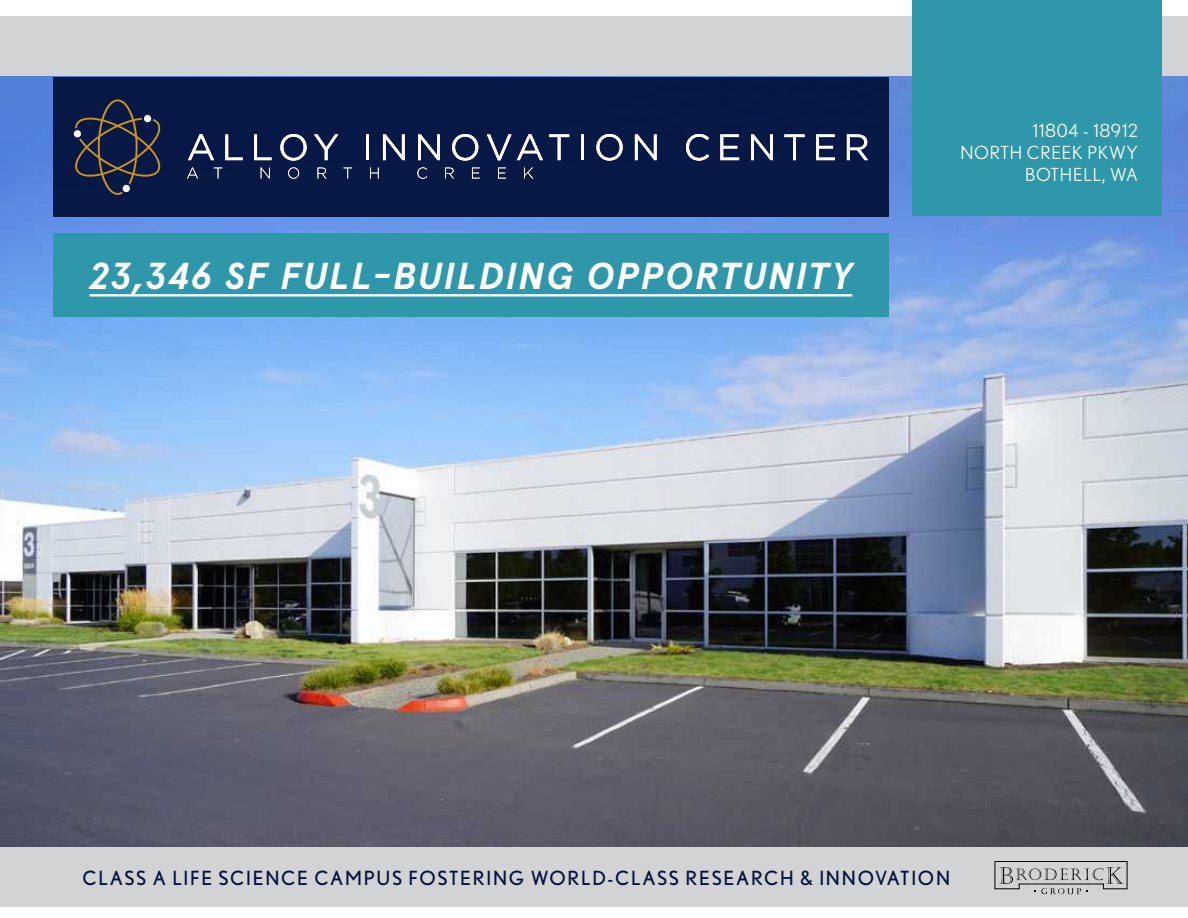
<style>
.page{position:relative;width:1188px;height:918px;background:#fff}
.page>*{position:absolute;margin:0;border:0;box-sizing:border-box;transform-origin:0 0}
.t1{font:italic 700 37.5px "Apercu Pro";letter-spacing:.05em;color:#fff}
.t2{font:19.5px "Nobel";letter-spacing:.09em;color:#04133e}
.t3{font:18px/21.6px "Nobel";letter-spacing:.04em;color:#fff;text-align:right}
</style>
<div class="page">
<img style="left:0;top:76px;width:1188px;height:771px">
<div style="left:0;top:847px;width:1188px;height:60px;background:#d1d3d4"></div>
<div style="left:0;top:16px;width:1188px;height:60px;background:#d1d3d4"></div>
<div style="left:912px;top:0;width:250px;height:215px;background:#2e97aa"></div>
<svg style="left:995px;top:861px;width:132px;height:33px"></svg>
<div style="left:53px;top:77px;width:836px;height:140px;background:#081946"></div>
<svg style="left:74px;top:99px;width:87px;height:96px"></svg>
<svg style="left:188px;top:134px;width:26px;height:26px"></svg>
<svg style="left:225px;top:134px;width:18px;height:26px"></svg>
<svg style="left:254px;top:134px;width:18px;height:26px"></svg>
<svg style="left:280px;top:134px;width:27px;height:27px"></svg>
<svg style="left:314px;top:134px;width:24px;height:26px"></svg>
<hr style="left:366px;top:134px;width:3px;height:26px;background:#fff">
<svg style="left:383px;top:134px;width:22px;height:26px"></svg>
<svg style="left:418px;top:134px;width:22px;height:26px"></svg>
<svg style="left:452px;top:134px;width:26px;height:27px"></svg>
<svg style="left:487px;top:134px;width:56px;height:26px"></svg>
<svg style="left:549px;top:134px;width:20px;height:26px"></svg>
<hr style="left:581px;top:134px;width:3px;height:26px;background:#fff">
<svg style="left:596px;top:134px;width:27px;height:27px"></svg>
<svg style="left:635px;top:134px;width:22px;height:26px"></svg>
<svg style="left:686px;top:134px;width:23px;height:27px"></svg>
<svg style="left:720px;top:134px;width:19px;height:26px"></svg>
<svg style="left:751px;top:134px;width:22px;height:26px"></svg>
<svg style="left:784px;top:134px;width:21px;height:26px"></svg>
<svg style="left:816px;top:134px;width:19px;height:26px"></svg>
<svg style="left:847px;top:134px;width:21px;height:26px"></svg>
<svg style="left:187px;top:167px;width:11px;height:12px"></svg>
<svg style="left:214px;top:168px;width:8px;height:11px"></svg>
<svg style="left:261px;top:168px;width:9px;height:11px"></svg>
<svg style="left:288px;top:167px;width:11px;height:12px"></svg>
<svg style="left:318px;top:168px;width:8px;height:11px"></svg>
<svg style="left:344px;top:168px;width:8px;height:11px"></svg>
<svg style="left:370px;top:168px;width:9px;height:11px"></svg>
<svg style="left:417px;top:167px;width:10px;height:12px"></svg>
<svg style="left:445px;top:168px;width:9px;height:11px"></svg>
<svg style="left:472px;top:168px;width:8px;height:11px"></svg>
<svg style="left:498px;top:168px;width:8px;height:11px"></svg>
<svg style="left:524px;top:168px;width:9px;height:11px"></svg>
<div style="left:53px;top:233px;width:836px;height:83px;background:#2e97aa"></div>
<hr style="left:90px;top:294px;width:762px;height:3px;background:#fff">
<h1 class="t1" style="left:90px;top:247px;width:764px">23,346 SF FULL-BUILDING OPPORTUNITY</h1>
<p class="t3" style="left:960px;top:120px;width:179px">11804 - 18912<br>NORTH CREEK PKWY<br>BOTHELL, WA</p>
<p class="t2" style="left:83px;top:867px;width:869px">CLASS A LIFE SCIENCE CAMPUS FOSTERING WORLD-CLASS RESEARCH &amp; INNOVATION</p>
</div>
